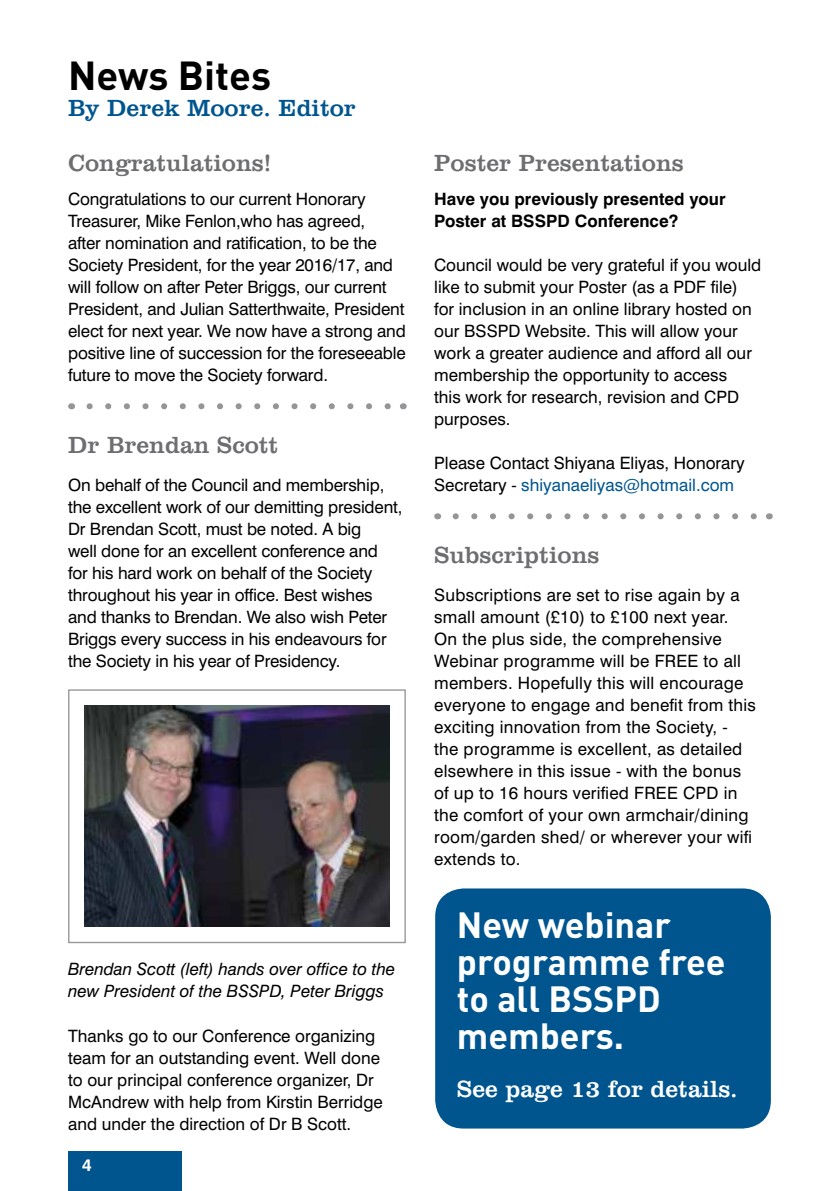
<style>
.page{position:relative;width:840px;height:1191px;background:#fff}
.page>*{position:absolute;margin:0;border:0;box-sizing:border-box;transform-origin:0 0}
.t1{font:700 40px "DIN";color:#000}
.t2{font:700 36px/37px "DIN";color:#fff}
.t3{font:24px "Clarendon BTS";color:#6d6e71}
.t4{font:24px "Clarendon BTS";color:#fff}
.t5{font:24px "Clarendon BTS";color:#00558f}
.t6{font:17px/22px "Swiss 721 BT";color:#000}
.t7{font:italic 17px/22px "Swiss 721 BT";color:#000}
.t8{font:700 17px/22px "Swiss 721 BT";color:#000}
.t9{font:700 17px "Swiss 721 BT";color:#fff}
.s1{color:#00558f}
</style>
<div class="page">
<div style="left:68px;top:1151px;width:113px;height:40px;background:#00558f"></div>
<svg style="left:455px;top:513px;width:302px;height:6px"></svg>
<svg style="left:89px;top:403px;width:302px;height:6px"></svg>
<div style="left:68px;top:689px;width:337px;height:254px;background:#fff;border:1px solid #939598"></div>
<img style="left:84px;top:705px;width:305px;height:222px">
<div style="left:435px;top:888px;width:335px;height:240px;background:#00558f;border-radius:28px"></div>
<h1 class="t1" style="left:68px;top:49px;width:204px">News Bites</h1>
<h3 class="t5" style="left:68px;top:93px;width:289px">By Derek Moore. Editor</h3>
<h3 class="t3" style="left:68px;top:148px;width:204px">Congratulations!</h3>
<p class="t6" style="left:68px;top:188px;width:339px">Congratulations to our current Honorary Treasurer, Mike Fenlon,who has agreed,<br>after nomination and ratification, to be the Society President, for the year 2016/17, and will follow on after Peter Briggs, our current President, and Julian Satterthwaite, President elect for next year. We now have a strong and positive line of succession for the foreseeable future to move the Society forward.</p>
<h3 class="t3" style="left:68px;top:430px;width:212px">Dr Brendan Scott</h3>
<p class="t6" style="left:68px;top:474px;width:336px">On behalf of the Council and membership, the excellent work of our demitting president, Dr Brendan Scott, must be noted. A big<br>well done for an excellent conference and<br>for his hard work on behalf of the Society throughout his year in office. Best wishes and thanks to Brendan. We also wish Peter Briggs every success in his endeavours for the Society in his year of Presidency.</p>
<p class="t7" style="left:68px;top:958px;width:328px">Brendan Scott (left) hands over office to the new President of the BSSPD, Peter Briggs</p>
<p class="t6" style="left:68px;top:1024px;width:316px">Thanks go to our Conference organizing team for an outstanding event. Well done to our principal conference organizer, Dr McAndrew with help from Kirstin Berridge and under the direction of Dr B Scott.</p>
<p class="t9" style="left:82px;top:1154px;width:11px">4</p>
<h3 class="t3" style="left:434px;top:148px;width:251px">Poster Presentations</h3>
<p class="t8" style="left:434px;top:188px;width:293px">Have you previously presented your<br>Poster at BSSPD Conference?</p>
<p class="t6" style="left:434px;top:254px;width:328px">Council would be very grateful if you would like to submit your Poster (as a PDF file) for inclusion in an online library hosted on our BSSPD Website. This will allow your work a greater audience and afford all our membership the opportunity to access<br>this work for research, revision and CPD purposes.</p>
<p class="t6" style="left:434px;top:452px;width:312px">Please Contact Shiyana Eliyas, Honorary<br>Secretary - <span class="s1">shiyanaeliyas@hotmail.com</span></p>
<h3 class="t3" style="left:434px;top:540px;width:166px">Subscriptions</h3>
<p class="t6" style="left:434px;top:584px;width:323px">Subscriptions are set to rise again by a small amount (£10) to £100 next year.<br>On the plus side, the comprehensive Webinar programme will be FREE to all members. Hopefully this will encourage everyone to engage and benefit from this exciting innovation from the Society, - the programme is excellent, as detailed elsewhere in this issue - with the bonus of up to 16 hours verified FREE CPD in the comfort of your own armchair/dining room/garden shed/ or wherever your wifi extends to.</p>
<h2 class="t2" style="left:456px;top:904px;width:270px">New webinar programme free to all BSSPD members.</h2>
<h3 class="t4" style="left:456px;top:1074px;width:282px">See page 13 for details.</h3>
</div>
